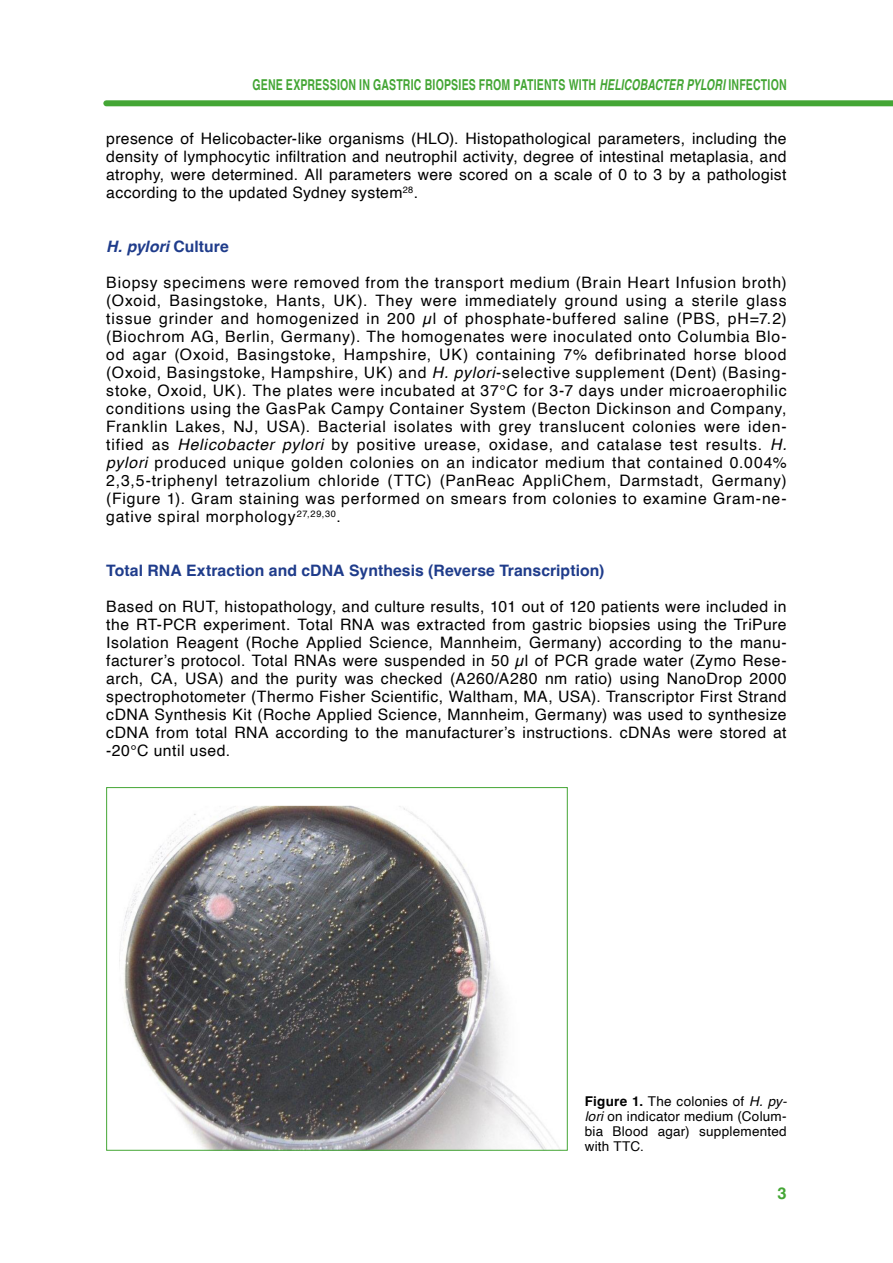
<style>
.page{position:relative;width:893px;height:1263px;background:#fff}
.page>*{position:absolute;margin:0;border:0;box-sizing:border-box;transform-origin:0 0}
.t1{font:700 16.5px "Helvetica";color:#44a635}
.t2{font:15.75px/18px "Helvetica";letter-spacing:.03em;color:#000;text-align:justify}
.t3{font:700 15.75px "Helvetica";letter-spacing:.005em;color:#1f3c8b}
.t4{font:italic 700 15.75px "Helvetica";letter-spacing:-.005em;color:#1f3c8b}
.t5{font:700 15px "Helvetica";letter-spacing:.02em;color:#44a635;scale:.7 1}
.t6{font:13.5px/15px "Helvetica";letter-spacing:.02em;color:#000;text-align:justify}
.s1{font-style:italic}
.s2{font-style:normal}
.s3{font-weight:700}
</style>
<div class="page">
<div style="left:106px;top:100px;width:787px;height:6px;background:#44a635"></div>
<img style="left:119px;top:805px;width:440px;height:343px">
<p class="t5" style="left:252px;top:75px;width:765px">GENE EXPRESSION IN GASTRIC BIOPSIES FROM PATIENTS WITH <span class="s1">HELICOBACTER PYLORI</span> INFECTION</p>
<p class="t2" style="left:106px;top:130px;width:682px">presence of Helicobacter-like organisms (HLO). Histopathological parameters, including the density of lymphocytic infiltration and neutrophil activity, degree of intestinal metaplasia, and atrophy, were determined. All parameters were scored on a scale of 0 to 3 by a pathologist according to the updated Sydney system<sup>28</sup>.</p>
<p class="t4" style="left:106px;top:237px;width:124px">H. pylori <span class="s2">Culture</span></p>
<p class="t2" style="left:106px;top:274px;width:682px">Biopsy specimens were removed from the transport medium (Brain Heart Infusion broth) (Oxoid, Basingstoke, Hants, UK). They were immediately ground using a sterile glass tissue grinder and homogenized in 200 µl of phosphate-buffered saline (PBS, pH=7.2) (Biochrom AG, Berlin, Germany). The homogenates were inoculated onto Columbia Blo&shy;od agar (Oxoid, Basingstoke, Hampshire, UK) containing 7% defibrinated horse blood (Oxoid, Basingstoke, Hampshire, UK) and <span class="s1">H. pylori</span>-selective supplement (Dent) (Basing&shy;stoke, Oxoid, UK). The plates were incubated at 37°C for 3-7 days under microaerophilic conditions using the GasPak Campy Container System (Becton Dickinson and Company, Franklin Lakes, NJ, USA). Bacterial isolates with grey translucent colonies were iden&shy;tified as <span class="s1">Helicobacter pylori</span> by positive urease, oxidase, and catalase test results. <span class="s1">H. pylori</span> produced unique golden colonies on an indicator medium that contained 0.004% 2,3,5-triphenyl tetrazolium chloride (TTC) (PanReac AppliChem, Darmstadt, Germany) (Figure 1). Gram staining was performed on smears from colonies to examine Gram-ne&shy;gative spiral morphology<sup>27,29,30</sup>.</p>
<p class="t3" style="left:106px;top:561px;width:499px">Total RNA Extraction and cDNA Synthesis (Reverse Transcription)</p>
<p class="t2" style="left:106px;top:598px;width:682px">Based on RUT, histopathology, and culture results, 101 out of 120 patients were included in the RT-PCR experiment. Total RNA was extracted from gastric biopsies using the TriPure Isolation Reagent (Roche Applied Science, Mannheim, Germany) according to the manu&shy;facturer’s protocol. Total RNAs were suspended in 50 µl of PCR grade water (Zymo Rese&shy;arch, CA, USA) and the purity was checked (A260/A280 nm ratio) using NanoDrop 2000 spectrophotometer (Thermo Fisher Scientific, Waltham, MA, USA). Transcriptor First Strand cDNA Synthesis Kit (Roche Applied Science, Mannheim, Germany) was used to synthesize cDNA from total RNA according to the manufacturer’s instructions. cDNAs were stored at -20°C until used.</p>
<p class="t6" style="left:585px;top:1094px;width:204px"><span class="s3">Figure 1.</span> The colonies of <span class="s1">H. py&shy;lori</span> on indicator medium (Colum&shy;bia Blood agar) supplemented with TTC.</p>
<p class="t1" style="left:777px;top:1183px;width:11px">3</p>
</div>
